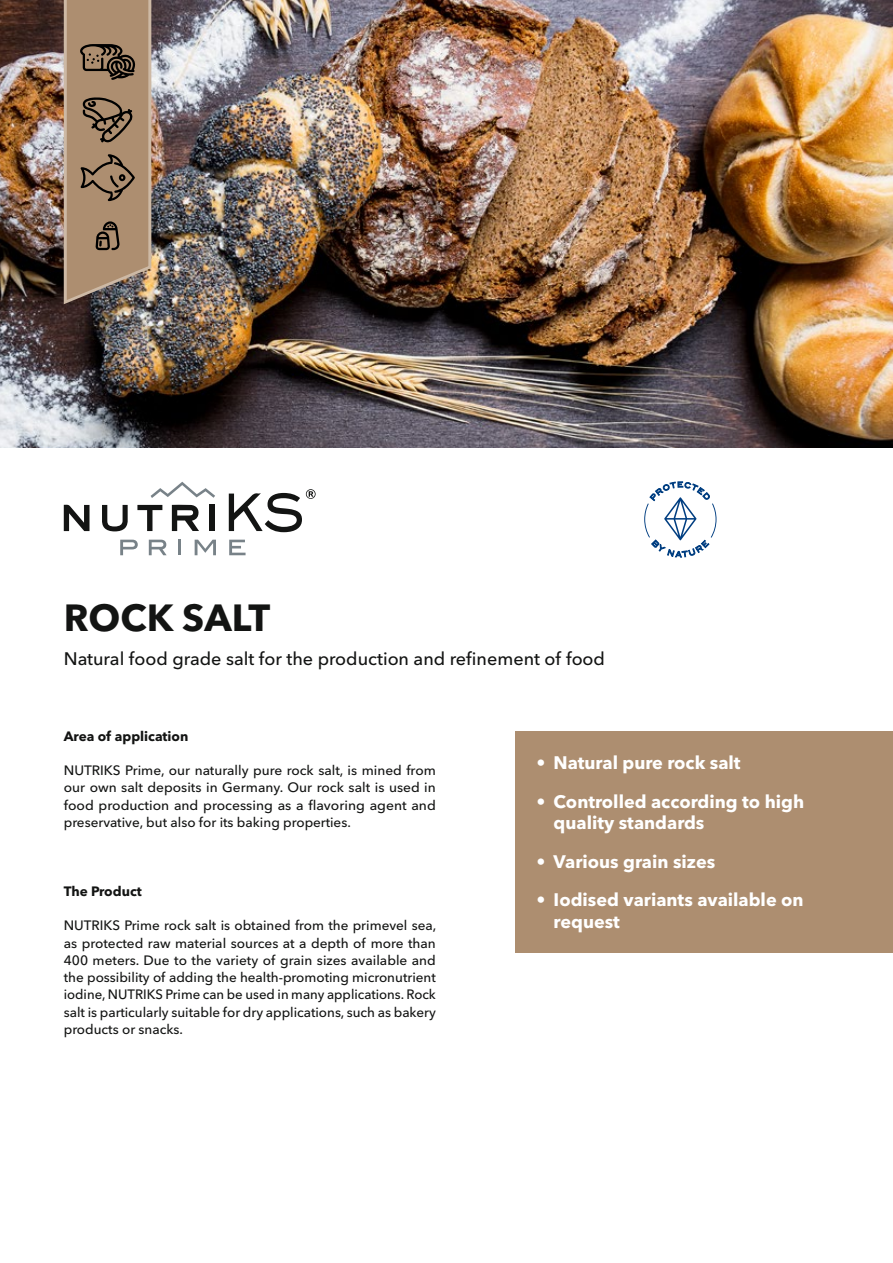
<style>
.page{position:relative;width:893px;height:1263px;background:#fff}
.page>*{position:absolute;margin:0;border:0;box-sizing:border-box;transform-origin:0 0}
.t1{font:700 37.5px "Avenir Next W1 G";color:#131413}
.t2{font:700 18px/21.6px "Avenir Next W1 G";color:#fff}
.t3{font:500 18px "Avenir Next W1 G";color:#131413}
.t4{font:500 13.5px/17.2px "Avenir Next W1 G";color:#131413;text-align:justify}
.t5{font:700 13.5px "Avenir Next W1 G";color:#131413}
</style>
<div class="page">
<div style="left:515px;top:731px;width:378px;height:221px;background:#ad8e70"></div>
<svg style="left:644px;top:482px;width:72px;height:75px"></svg>
<img style="left:0;top:0;width:893px;height:447px">
<svg style="left:62px;top:0;width:91px;height:306px;background:#9c8269"></svg>
<svg style="left:172px;top:505px;width:27px;height:26px"></svg>
<svg style="left:64px;top:505px;width:26px;height:26px"></svg>
<svg style="left:102px;top:505px;width:26px;height:26px"></svg>
<svg style="left:137px;top:505px;width:25px;height:26px"></svg>
<div style="left:209px;top:505px;width:6px;height:26px;background:#131413"></div>
<svg style="left:151px;top:482px;width:64px;height:16px"></svg>
<svg style="left:120px;top:540px;width:18px;height:15px"></svg>
<svg style="left:149px;top:540px;width:18px;height:15px"></svg>
<svg style="left:179px;top:540px;width:2px;height:15px"></svg>
<svg style="left:195px;top:540px;width:21px;height:15px"></svg>
<svg style="left:229px;top:540px;width:17px;height:15px"></svg>
<svg style="left:229px;top:489px;width:87px;height:43px"></svg>
<h1 class="t1" style="left:64px;top:588px;width:208px">ROCK SALT</h1>
<h2 class="t3" style="left:64px;top:645px;width:543px">Natural food grade salt for the production and refinement of food</h2>
<p class="t5" style="left:64px;top:725px;width:126px">Area of application</p>
<p class="t4" style="left:64px;top:760px;width:374px">NUTRIKS Prime, our naturally pure rock salt, is mined from our own salt deposits in Germany. Our rock salt is used in food production and processing as a flavoring agent and preservative, but also for its baking properties.</p>
<p class="t5" style="left:64px;top:880px;width:80px">The Product</p>
<p class="t4" style="left:64px;top:916px;width:374px">NUTRIKS Prime rock salt is obtained from the primevel sea, as protected raw material sources at a depth of more than 400 meters. Due to the variety of grain sizes available and the possibility of adding the health-promoting micronutrient iodine, NUTRIKS Prime can be used in many applications. Rock salt is particularly suitable for dry applications, such as bakery products or snacks.</p>
<h2 class="t2" style="left:537px;top:750px;width:205px">• Natural pure rock salt</h2>
<h2 class="t2" style="left:554px;top:789px;width:252px;text-indent:-17px">• Controlled according to high quality standards</h2>
<h2 class="t2" style="left:537px;top:849px;width:180px">• Various grain sizes</h2>
<h2 class="t2" style="left:554px;top:888px;width:252px;text-indent:-17px">• Iodised variants available on request</h2>
</div>
